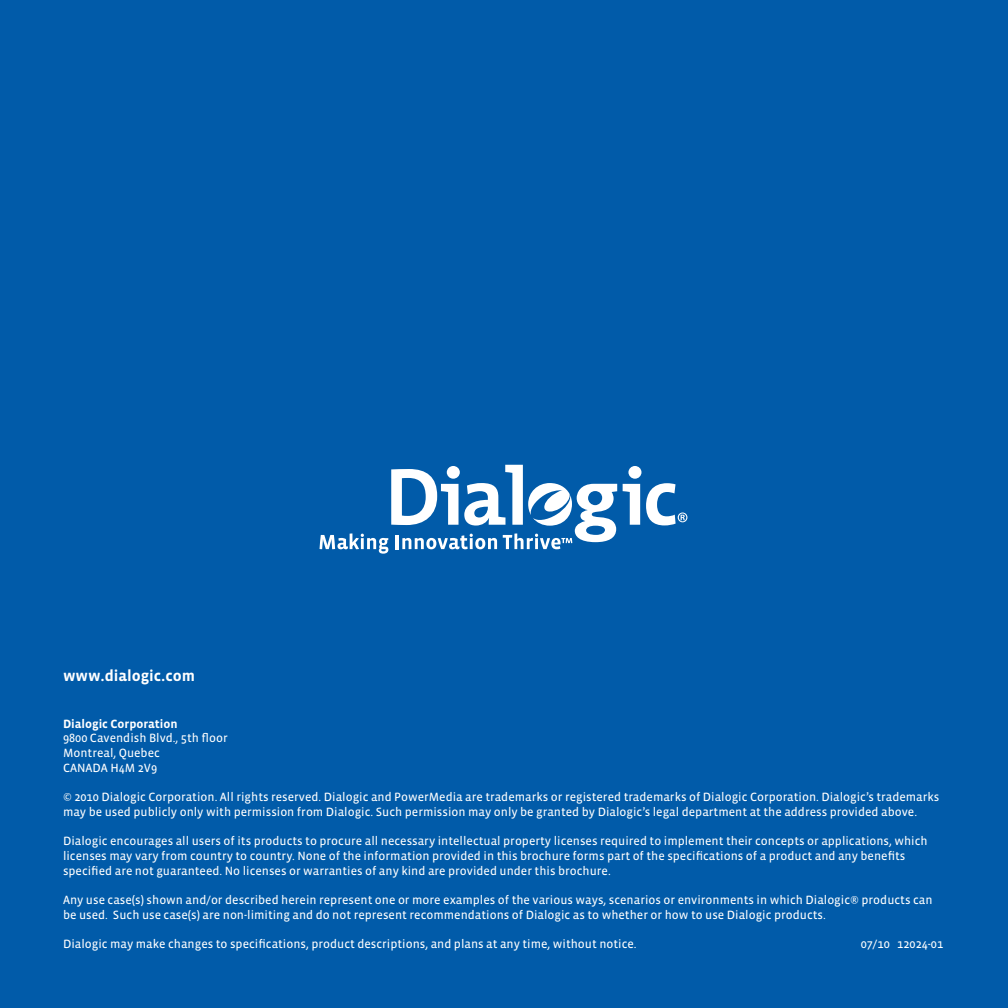
<style>
.page{position:relative;width:1008px;height:1008px;background:#015ba9}
.page>*{position:absolute;margin:0;border:0;box-sizing:border-box;transform-origin:0 0}
.t1{font:700 15.75px "Vista Sans";color:#fff}
.t2{font:12.25px/14.7px "Vista Sans Reg";color:#fff}
.t3{font:700 12.25px "Vista Sans";color:#fff}
</style>
<div class="page">
<svg style="left:623px;top:466px;width:64px;height:59px"></svg>
<svg style="left:320px;top:465px;width:297px;height:89px"></svg>
<p class="t1" style="left:63px;top:668px;width:134px">www.dialogic.com</p>
<p class="t3" style="left:63px;top:717px;width:116px">Dialogic Corporation</p>
<p class="t2" style="left:63px;top:731px;width:166px">9800 Cavendish Blvd., 5th floor<br>Montreal, Quebec<br>CANADA H4M 2V9</p>
<p class="t2" style="left:63px;top:790px;width:878px">© 2010 Dialogic Corporation. All rights reserved. Dialogic and PowerMedia are trademarks or registered trademarks of Dialogic Corporation. Dialogic’s trademarks may be used publicly only with permission from Dialogic. Such permission may only be granted by Dialogic’s legal department at the address provided above.</p>
<p class="t2" style="left:63px;top:834px;width:866px">Dialogic encourages all users of its products to procure all necessary intellectual property licenses required to implement their concepts or applications, which licenses may vary from country to country. None of the information provided in this brochure forms part of the specifications of a product and any benefits specified are not guaranteed. No licenses or warranties of any kind are provided under this brochure.</p>
<p class="t2" style="left:63px;top:893px;width:871px">Any use case(s) shown and/or described herein represent one or more examples of the various ways, scenarios or environments in which Dialogic® products can be used. Such use case(s) are non-limiting and do not represent recommendations of Dialogic as to whether or how to use Dialogic products.</p>
<p class="t2" style="left:63px;top:937px;width:575px">Dialogic may make changes to specifications, product descriptions, and plans at any time, without notice.</p>
<p class="t2" style="left:861px;top:937px;width:84px">07/10 12024-01</p>
</div>
